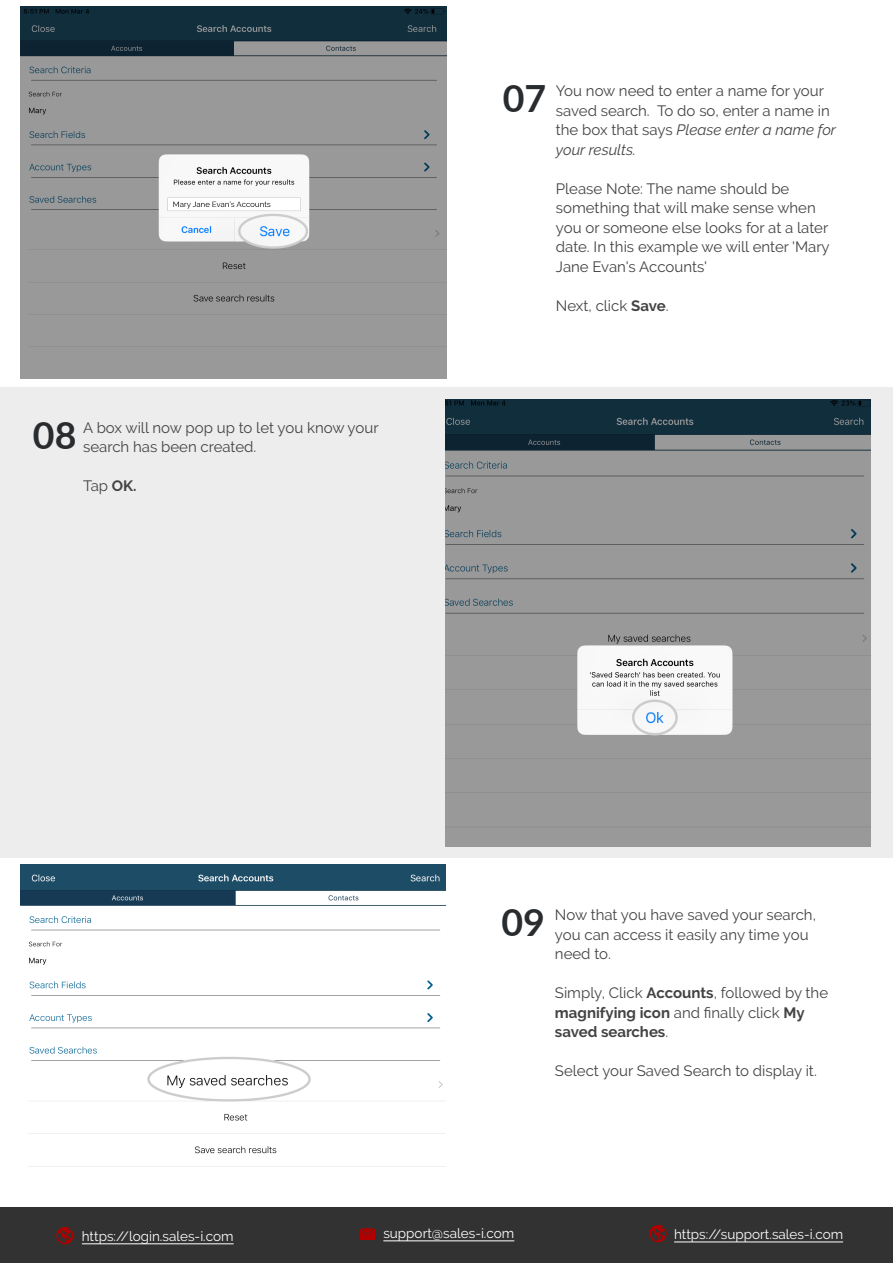
<style>
.page{position:relative;width:893px;height:1263px;background:#fff}
.page>*{position:absolute;margin:0;border:0;box-sizing:border-box;transform-origin:0 0}
.t1{font:700 37.5px "Lato";color:#292c2f}
.t2{font:15px/19.5px "Raleway";color:#434343}
.t3{font:13.5px "Raleway";color:#fff}
.s1{font-weight:700}
.s2{font-style:italic}
</style>
<div class="page">
<div style="left:0;top:388px;width:893px;height:470px;background:#ededed"></div>
<div style="left:0;top:1208px;width:893px;height:55px;background:#323232"></div>
<img style="left:446px;top:400px;width:425px;height:446px">
<svg style="left:360px;top:1228px;width:15px;height:12px"></svg>
<svg style="left:649px;top:1225px;width:18px;height:18px"></svg>
<hr style="left:383px;top:1240px;width:131px;height:1px;background:#fff">
<hr style="left:674px;top:1241px;width:169px;height:1px;background:#fff">
<svg style="left:56px;top:1227px;width:18px;height:18px"></svg>
<hr style="left:82px;top:1243px;width:152px;height:1px;background:#fff">
<img style="left:21px;top:6px;width:425px;height:372px">
<img style="left:20px;top:864px;width:426px;height:303px">
<p class="t1" style="left:33px;top:408px;width:45px">08</p>
<p class="t2" style="left:83px;top:418px;width:297px">A box will now pop up to let you know your search has been created.</p>
<p class="t2" style="left:83px;top:476px;width:55px">Tap <span class="s1">OK.</span></p>
<p class="t1" style="left:503px;top:71px;width:45px">07</p>
<p class="t2" style="left:556px;top:81px;width:282px">You now need to enter a name for your saved search. To do so, enter a name in the box that says <span class="s2">Please enter a name for your results.</span></p>
<p class="t2" style="left:556px;top:179px;width:275px">Please Note: The name should be something that will make sense when you or someone else looks for at a later date. In this example we will enter 'Mary Jane Evan's Accounts'</p>
<p class="t2" style="left:556px;top:296px;width:114px">Next, click <span class="s1">Save</span>.</p>
<p class="t1" style="left:501px;top:895px;width:45px">09</p>
<p class="t2" style="left:555px;top:905px;width:263px">Now that you have saved your search, you can access it easily any time you need to.</p>
<p class="t2" style="left:555px;top:983px;width:275px">Simply, Click <span class="s1">Accounts</span>, followed by the <span class="s1">magnifying icon</span> and finally click <span class="s1">My saved searches</span>.</p>
<p class="t2" style="left:555px;top:1061px;width:263px">Select your Saved Search to display it.</p>
<p class="t3" style="left:82px;top:1228px;width:153px">https://login.sales-i.com</p>
<p class="t3" style="left:383px;top:1225px;width:132px">support@sales-i.com</p>
<p class="t3" style="left:674px;top:1226px;width:171px">https://support.sales-i.com</p>
</div>
